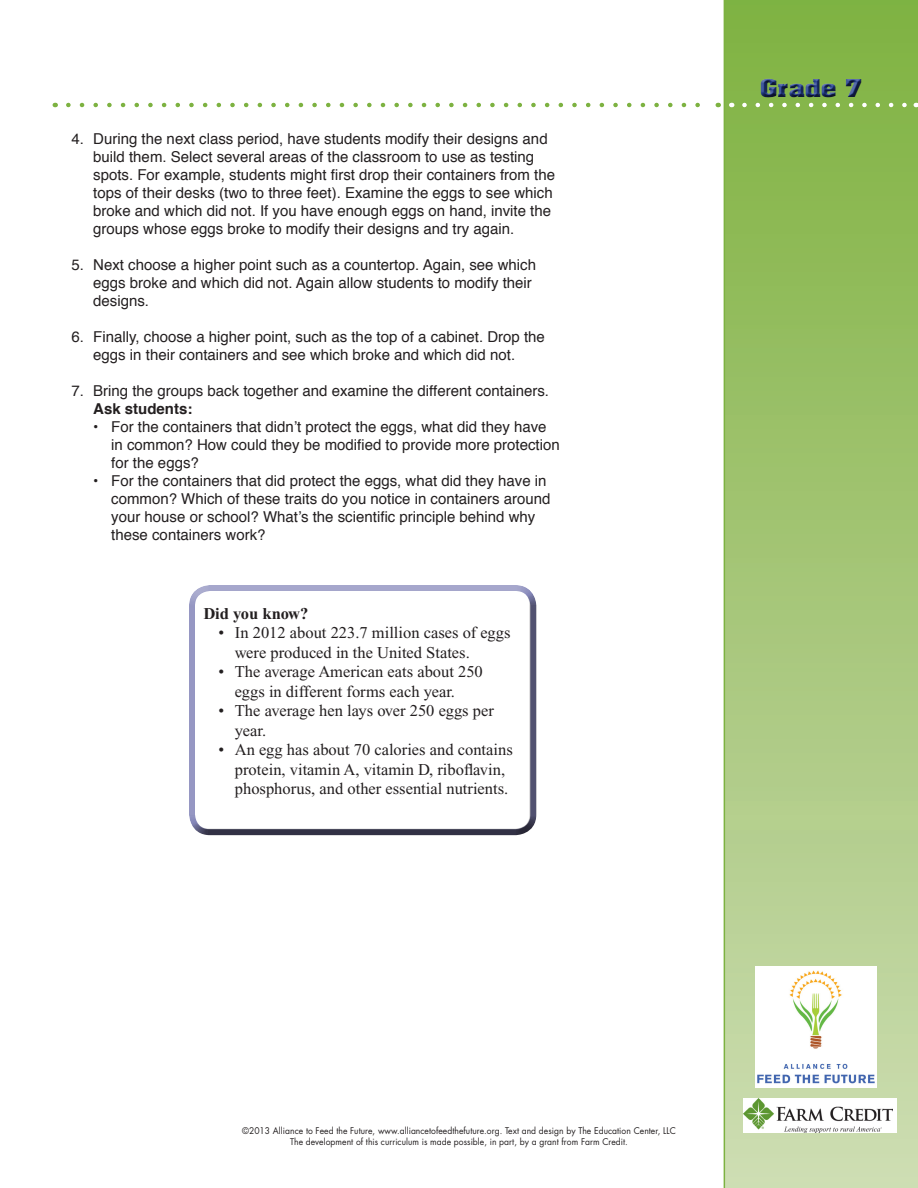
<style>
.page{position:relative;width:918px;height:1188px;background:#fff}
.page>*{position:absolute;margin:0;border:0;box-sizing:border-box;transform-origin:0 0}
.t1{font:700 21px "Aachen";color:#253f8e;scale:1.2 1}
.Box_Text{font:16.5px/19.5px "Times New Roman";color:#231f20}
.Box_Text-2{font:700 16.5px "Times New Roman";color:#231f20}
.Numbered_list{font:15px/18px "Helvetica";color:#231f20}
.Numbered_List{font:15px/18px "Helvetica";color:#231f20}
.t2{font:9px/10.8px "Futura";letter-spacing:.005em;color:#231f20;text-align:center;scale:.95 1}
.s1{font-weight:700}
</style>
<div class="page">
<svg style="left:724px;top:0;width:194px;height:1188px;background:#a3c575"></svg>
<svg style="left:68px;top:103px;width:632px;height:4px"></svg>
<svg style="left:744px;top:103px;width:165px;height:4px"></svg>
<div style="left:743px;top:1098px;width:154px;height:35px;background:#fff"></div>
<img style="left:743px;top:1098px;width:150px;height:35px">
<img style="left:755px;top:966px;width:122px;height:122px">
<div style="left:753px;top:71px;width:116px;height:28px;background:#84b548"></div>
<svg style="left:753px;top:78px;width:116px;height:26px"></svg>
<svg style="left:189px;top:587px;width:348px;height:249px"></svg>
<p class="Numbered_list" style="left:93px;top:130px;width:463px;text-indent:-22px">4. During the next class period, have students modify their designs and build them. Select several areas of the classroom to use as testing spots. For example, students might first drop their containers from the tops of their desks (two to three feet). Examine the eggs to see which broke and which did not. If you have enough eggs on hand, invite the groups whose eggs broke to modify their designs and try again.</p>
<p class="Numbered_list" style="left:93px;top:256px;width:444px;text-indent:-22px">5. Next choose a higher point such as a countertop. Again, see which eggs broke and which did not. Again allow students to modify their designs.</p>
<p class="Numbered_list" style="left:71px;top:328px;width:475px;text-align:center">6. Finally, choose a higher point, such as the top of a cabinet. Drop the eggs in their containers and see which broke and which did not.</p>
<p class="Numbered_list" style="left:93px;top:382px;width:457px;text-indent:-22px">7. Bring the groups back together and examine the different containers.<br><span class="s1">Ask students:</span></p>
<p class="Numbered_List" style="left:111px;top:418px;width:450px;text-indent:-18px">• For the containers that didn’t protect the eggs, what did they have in common? How could they be modified to provide more protection for the eggs?</p>
<p class="Numbered_List" style="left:111px;top:472px;width:441px;text-indent:-18px">• For the containers that did protect the eggs, what did they have in common? Which of these traits do you notice in containers around your house or school? What’s the scientific principle behind why these containers work?</p>
<p class="Box_Text-2" style="left:203px;top:604px;width:107px">Did you know?</p>
<p class="Box_Text" style="left:235px;top:623px;width:277px;text-indent:-16px">• In 2012 about 223.7 million cases of eggs were produced in the United States.</p>
<p class="Box_Text" style="left:235px;top:662px;width:249px;text-indent:-16px">• The average American eats about 250 eggs in different forms each year.</p>
<p class="Box_Text" style="left:235px;top:701px;width:260px;text-indent:-16px">• The average hen lays over 250 eggs per year.</p>
<p class="Box_Text" style="left:235px;top:740px;width:279px;text-indent:-16px">• An egg has about 70 calories and contains protein, vitamin A, vitamin D, riboflavin, phosphorus, and other essential nutrients.</p>
<h1 class="t1" style="left:760px;top:73px;width:86px">Grade 7</h1>
<p class="t2" style="left:242px;top:1126px;width:458px">©2013 Alliance to Feed the Future, www.alliancetofeedthefuture.org. Text and design by The Education Center, LLC<br>The development of this curriculum is made possible, in part, by a grant from Farm Credit.</p>
</div>
